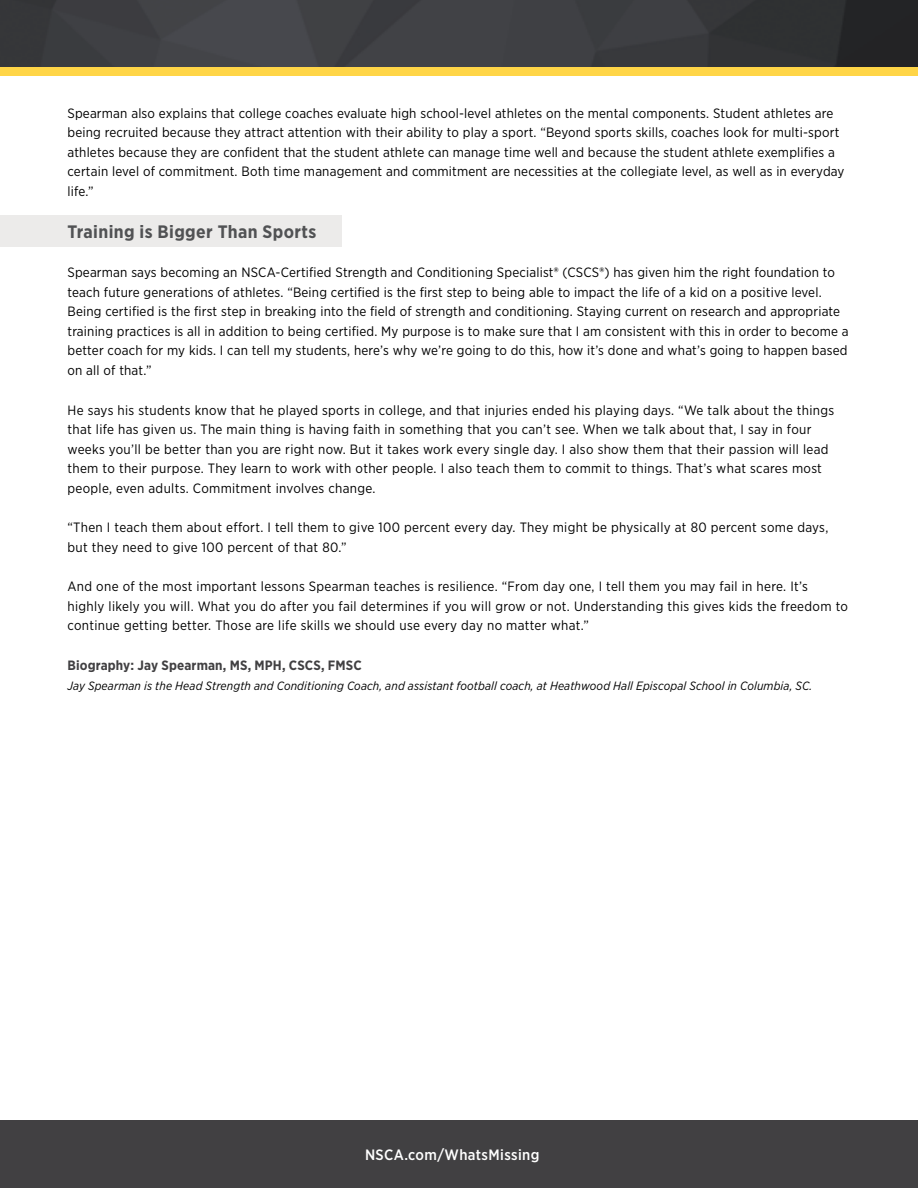
<style>
.page{position:relative;width:918px;height:1188px;background:#fff}
.page>*{position:absolute;margin:0;border:0;box-sizing:border-box;transform-origin:0 0}
.t1{font:700 18px "Gotham Narrow";letter-spacing:.02em;color:#515254}
.t2{font:500 15px "Gotham Narrow";letter-spacing:.025em;color:#fff}
.t3{font:13.5px/19.5px "Gotham Narrow";letter-spacing:.015em;color:#000}
.t4{font:700 13.5px "Gotham Narrow";letter-spacing:.01em;color:#414042}
.t5{font:italic 12px "Gotham Narrow";letter-spacing:.01em;color:#000}
.s1{font-weight:500}
</style>
<div class="page">
<img style="left:0;top:0;width:918px;height:68px">
<div style="left:0;top:1120px;width:918px;height:68px;background:#414042"></div>
<div style="left:0;top:215px;width:341px;height:32px;background:#ecebea"></div>
<div style="left:0;top:68px;width:918px;height:8px;background:#ffd547"></div>
<p class="t3" style="left:68px;top:103px;width:779px">Spearman also explains that college coaches evaluate high school-level athletes on the mental components. Student athletes are being recruited because they attract attention with their ability to play a sport. “Beyond sports skills, coaches look for multi-sport athletes because they are confident that the student athlete can manage time well and because the student athlete exemplifies a certain level of commitment. Both time management and commitment are necessities at the collegiate level, as well as in everyday life.”</p>
<h1 class="t1" style="left:68px;top:220px;width:250px">Training is Bigger Than Sports</h1>
<p class="t3" style="left:68px;top:263px;width:783px">Spearman says becoming an NSCA-Certified Strength and Conditioning Specialist<span class="s1">®</span> (CSCS<span class="s1">®</span>) has given him the right foundation to teach future generations of athletes. “Being certified is the first step to being able to impact the life of a kid on a positive level.<br>Being certified is the first step in breaking into the field of strength and conditioning. Staying current on research and appropriate training practices is all in addition to being certified. My purpose is to make sure that I am consistent with this in order to become a better coach for my kids. I can tell my students, here’s why we’re going to do this, how it’s done and what’s going to happen based on all of that.”</p>
<p class="t3" style="left:68px;top:400px;width:768px">He says his students know that he played sports in college, and that injuries ended his playing days. “We talk about the things that life has given us. The main thing is having faith in something that you can’t see. When we talk about that, I say in four weeks you’ll be better than you are right now. But it takes work every single day. I also show them that their passion will lead them to their purpose. They learn to work with other people. I also teach them to commit to things. That’s what scares most people, even adults. Commitment involves change.</p>
<p class="t3" style="left:68px;top:517px;width:762px">“Then I teach them about effort. I tell them to give 100 percent every day. They might be physically at 80 percent some days, but they need to give 100 percent of that 80.”</p>
<p class="t3" style="left:68px;top:577px;width:782px">And one of the most important lessons Spearman teaches is resilience. “From day one, I tell them you may fail in here. It’s highly likely you will. What you do after you fail determines if you will grow or not. Understanding this gives kids the freedom to continue getting better. Those are life skills we should use every day no matter what.”</p>
<p class="t4" style="left:68px;top:657px;width:296px">Biography: Jay Spearman, MS, MPH, CSCS, FMSC</p>
<p class="t5" style="left:68px;top:678px;width:746px">Jay Spearman is the Head Strength and Conditioning Coach, and assistant football coach, at Heathwood Hall Episcopal School in Columbia, SC.</p>
<p class="t2" style="left:365px;top:1145px;width:176px">NSCA.com/WhatsMissing</p>
</div>
